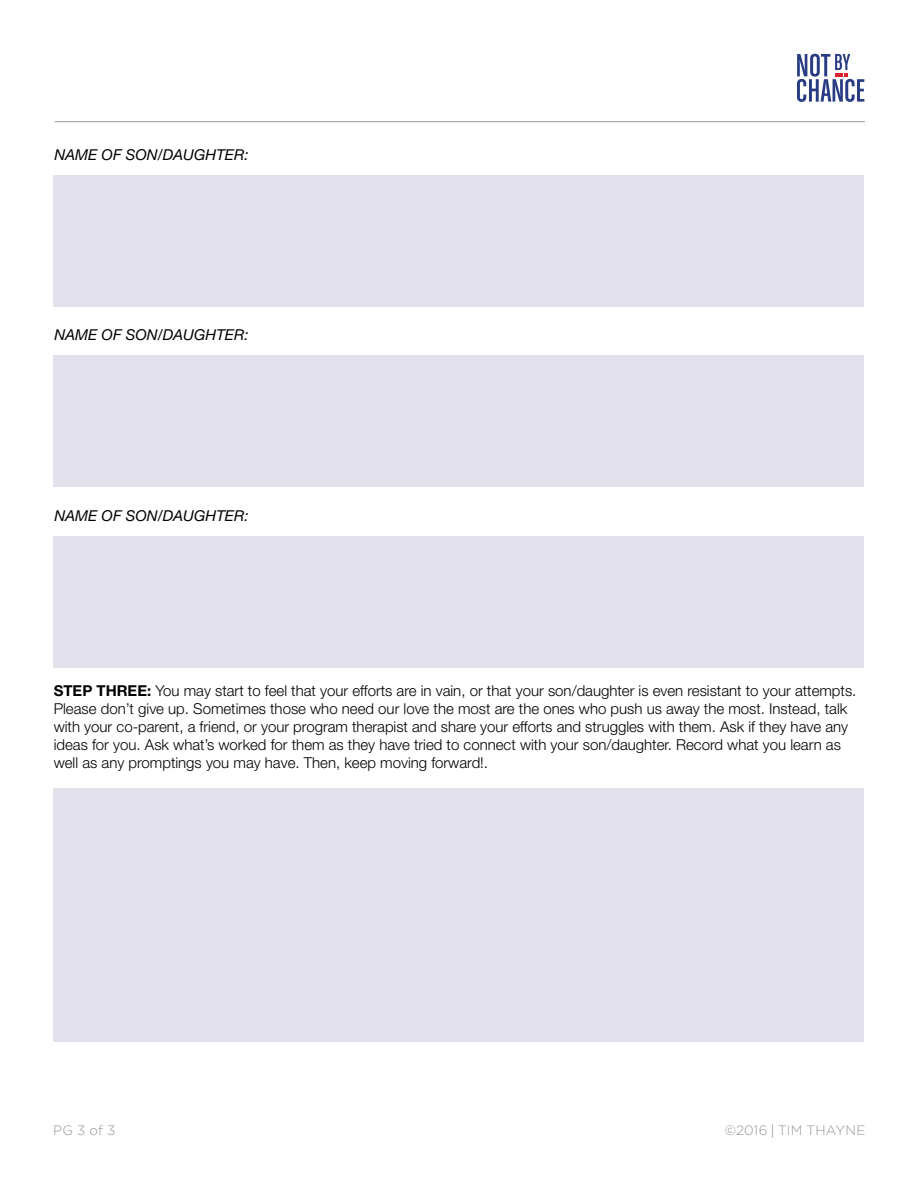
<style>
.page{position:relative;width:918px;height:1188px;background:#fff}
.page>*{position:absolute;margin:0;border:0;box-sizing:border-box;transform-origin:0 0}
.t1{font:300 15px/18px "Helvetica Neue LT Std";color:#000}
.t2{font:italic 15px "Helvetica Neue LT Std";color:#000}
.t3{font:300 13.5px "Gotham";letter-spacing:.015em;color:#939598}
.s1{font-weight:700}
.s2{font-family:"Helvetica Neue LT Std"}
</style>
<div class="page">
<svg style="left:797px;top:54px;width:67px;height:48px"></svg>
<hr style="left:55px;top:121px;width:810px;height:1px;background:#939598">
<div style="left:53px;top:176px;width:811px;height:131px;background:#e3e1ec"></div>
<div style="left:53px;top:356px;width:811px;height:131px;background:#e3e1ec"></div>
<div style="left:53px;top:536px;width:811px;height:131px;background:#e3e1ec"></div>
<div style="left:53px;top:788px;width:811px;height:254px;background:#e3e1ec"></div>
<p class="t2" style="left:54px;top:146px;width:196px">NAME OF SON/DAUGHTER:</p>
<p class="t2" style="left:54px;top:326px;width:196px">NAME OF SON/DAUGHTER:</p>
<p class="t2" style="left:54px;top:506px;width:196px">NAME OF SON/DAUGHTER:</p>
<p class="t1" style="left:54px;top:682px;width:804px"><span class="s1">STEP THREE:</span> You may start to feel that your efforts are in vain, or that your son/daughter is even resistant to your attempts.<br>Please don’t give up. Sometimes those who need our love the most are the ones who push us away the most. Instead, talk with your co-parent, a friend, or your program therapist and share your efforts and struggles with them. Ask if they have any ideas for you. Ask what’s worked for them as they have tried to connect with your son/daughter. Record what you learn as well as any promptings you may have. Then, keep moving forward!.</p>
<p class="t3" style="left:53px;top:1123px;width:64px">PG 3 of 3</p>
<p class="t3" style="left:725px;top:1123px;width:142px">©2016 <span class="s2">|</span> TIM THAYNE</p>
</div>
